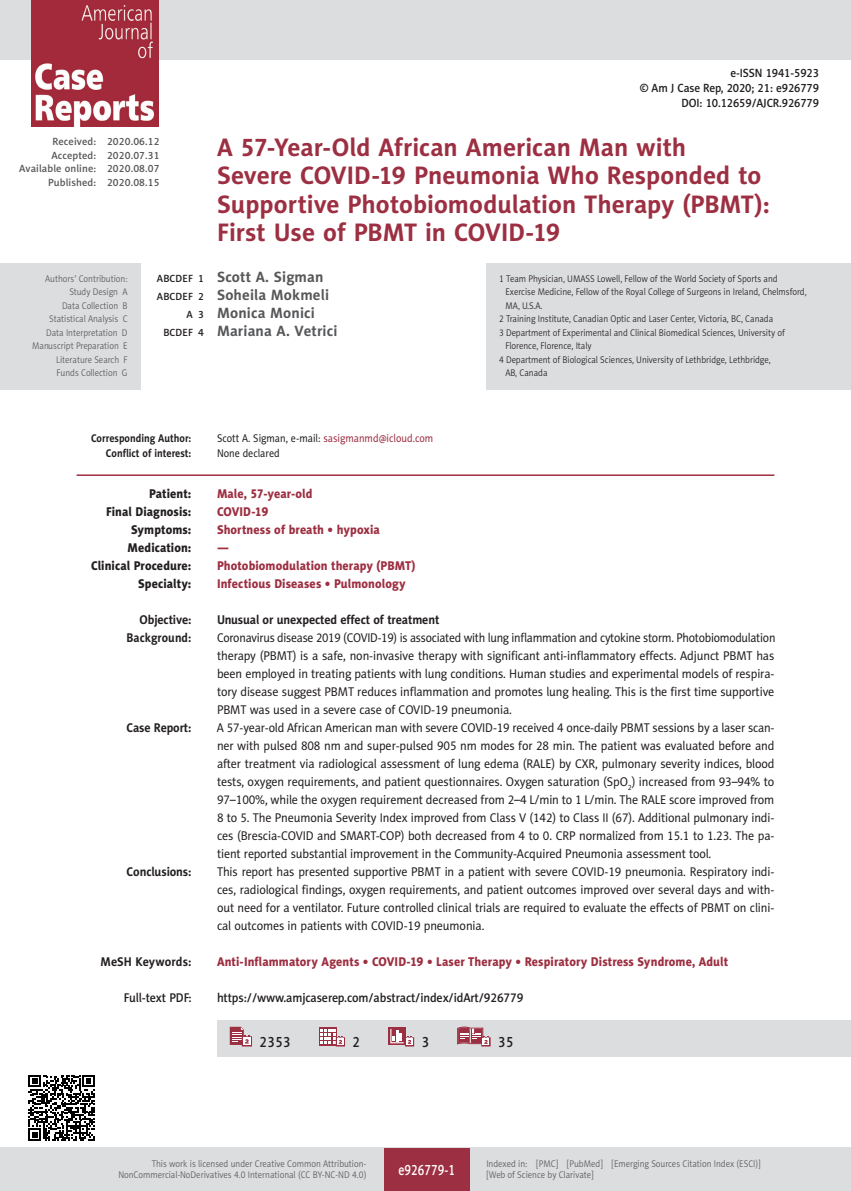
<style>
.page{position:relative;width:851px;height:1191px;background:#fff}
.page>*{position:absolute;margin:0;border:0;box-sizing:border-box;transform-origin:0 0}
.AJCR_Tytul{font:700 25.5px/28.5px "Naomi Sans EFN";color:#9d2f42}
.AJCR_Autorzy{font:700 15px "Naomi Sans EFN";letter-spacing:.01em;color:#57585a}
.AJCR_e-PAGINA{font:15px "Naomi Sans EFN Medium";color:#fff;scale:.8 1}
.AJCR_dane{font:15px "Naomi Sans EFN Medium";letter-spacing:.03em;color:#231f20;scale:.9 1}
.AJCR_Summary_body{font:12.75px/18px "Naomi Sans EFN";letter-spacing:-.01em;color:#231f20;text-align:justify;scale:.94 1}
.AJCR_Summary_body-2{font:12.75px/18px "Naomi Sans EFN";letter-spacing:-.01em;color:#231f20;text-align:justify;scale:.92 1}
.AJCR_Summary_body-3{font:12.75px/18px "Naomi Sans EFN";letter-spacing:-.01em;color:#231f20;text-align:justify;scale:.95 1}
.AJCR_keywords{font:12.75px "Naomi Sans EFN Heavy";letter-spacing:.005em;color:#9d2f42;scale:.95 1}
.AJCR_keywords-2{font:12.75px "Naomi Sans EFN Heavy";letter-spacing:.005em;color:#231f20;scale:.95 1}
.AJCR_full_text_pdf{font:12.75px "Naomi Sans EFN Medium";letter-spacing:-.01em;color:#231f20;scale:.95 1}
.AJCR_Summary_body-4{font:700 12.75px "Naomi Sans EFN";letter-spacing:-.01em;color:#231f20;scale:.95 1}
.AJCR_keywords-3{font:700 12.75px "Naomi Sans EFN";letter-spacing:.005em;color:#231f20;scale:.95 1}
.AJCR_Summary_body-5{font:700 12.75px "Naomi Sans EFN";letter-spacing:-.01em;color:#231f20;scale:.92 1}
.AJCR_Summary_body-6{font:700 12.75px "Naomi Sans EFN";letter-spacing:-.01em;color:#231f20;scale:.94 1}
.AJCR_full_text_pdf-2{font:12px "Naomi Sans EFN Medium";letter-spacing:-.01em;color:#231f20;scale:.95 1}
.AJCR_Adres{font:11.25px "Naomi Sans EFN";color:#231f20;scale:.9 1}
.AJCR_Adres-2{font:700 11.25px "Naomi Sans EFN";color:#231f20;scale:.9 1}
.t1{font:10.5px "Naomi Sans EFN Medium";letter-spacing:.01em;color:#57585a}
.AJCR_Afiliacja{font:9.75px/13.5px "Naomi Sans EFN Light";color:#231f20;scale:.9 1}
.t2{font:9.75px/11.2px "Naomi Sans EFN Light";color:#57585a;scale:.9 1}
.s1{font-family:"Naomi Sans EFN Medium";font-weight:400;font-size:10.5px;color:#231f20}
.s2{color:#9d2f42}
</style>
<div class="page">
<div style="left:217px;top:1020px;width:633px;height:36px;background:#dcdddf"></div>
<svg style="left:230px;top:1026px;width:22px;height:20px"></svg>
<div style="left:319px;top:1027px;width:17px;height:18px;background:#9d2f42"></div>
<svg style="left:320px;top:1028px;width:25px;height:18px"></svg>
<div style="left:388px;top:1027px;width:18px;height:18px;background:#9d2f42"></div>
<svg style="left:390px;top:1029px;width:24px;height:17px"></svg>
<svg style="left:457px;top:1026px;width:33px;height:20px"></svg>
<hr style="left:77px;top:474px;width:697px;height:2px;background:#9d2f42">
<div style="left:0;top:264px;width:140px;height:126px;background:#dcdddf"></div>
<div style="left:486px;top:264px;width:364px;height:126px;background:#dcdddf"></div>
<svg style="left:28px;top:1075px;width:67px;height:66px"></svg>
<div style="left:0;top:0;width:850px;height:60px;background:#dcdddf"></div>
<img style="left:32px;top:0;width:127px;height:127px">
<div style="left:0;top:1148px;width:850px;height:43px;background:#dcdddf"></div>
<div style="left:384px;top:1147px;width:85px;height:43px;background:#9d2f42"></div>
<p class="AJCR_full_text_pdf-2" style="left:730px;top:66px;width:95px">e-ISSN 1941-5923</p>
<p class="AJCR_full_text_pdf-2" style="left:639px;top:81px;width:190px">© Am J Case Rep, 2020; 21: e926779</p>
<p class="AJCR_full_text_pdf-2" style="left:681px;top:96px;width:146px">DOI: 10.12659/AJCR.926779</p>
<p class="AJCR_Tytul" style="left:217px;top:133px;width:554px">A 57-Year-Old African American Man with<br>Severe COVID-19 Pneumonia Who Responded to Supportive Photobiomodulation Therapy (PBMT):<br>First Use of PBMT in COVID-19</p>
<p class="AJCR_Autorzy" style="left:157px;top:268px;width:168px"><span class="s1">ABCDEF 1</span> Scott A. Sigman</p>
<p class="AJCR_Autorzy" style="left:157px;top:286px;width:174px"><span class="s1">ABCDEF 2</span> Soheila Mokmeli</p>
<p class="AJCR_Autorzy" style="left:186px;top:304px;width:130px"><span class="s1">A 3</span> Monica Monici</p>
<p class="AJCR_Autorzy" style="left:163px;top:322px;width:175px"><span class="s1">BCDEF 4</span> Mariana A. Vetrici</p>
<p class="t1" style="left:52px;top:136px;width:109px">Received: 2020.06.12</p>
<p class="t1" style="left:51px;top:149px;width:110px">Accepted: 2020.07.31</p>
<p class="t1" style="left:19px;top:163px;width:142px">Available online: 2020.08.07</p>
<p class="t1" style="left:48px;top:176px;width:113px">Published: 2020.08.15</p>
<p class="t2" style="left:45px;top:273px;width:93px">Authors’ Contribution:</p>
<p class="t2" style="left:69px;top:286px;width:66px">Study Design A</p>
<p class="t2" style="left:62px;top:300px;width:74px">Data Collection B</p>
<p class="t2" style="left:49px;top:313px;width:89px">Statistical Analysis C</p>
<p class="t2" style="left:46px;top:327px;width:92px">Data Interpretation D</p>
<p class="t2" style="left:32px;top:340px;width:107px">Manuscript Preparation E</p>
<p class="t2" style="left:56px;top:354px;width:81px">Literature Search F</p>
<p class="t2" style="left:57px;top:367px;width:80px">Funds Collection G</p>
<p class="AJCR_Afiliacja" style="left:505px;top:272px;width:336px;text-indent:-6px">1 Team Physician, UMASS Lowell, Fellow of the World Society of Sports and<br>Exercise Medicine, Fellow of the Royal College of Surgeons in Ireland, Chelmsford,<br>MA, U.S.A.</p>
<p class="AJCR_Afiliacja" style="left:499px;top:312px;width:306px">2 Training Institute, Canadian Optic and Laser Center, Victoria, BC, Canada</p>
<p class="AJCR_Afiliacja" style="left:505px;top:326px;width:312px;text-indent:-6px">3 Department of Experimental and Clinical Biomedical Sciences, University of<br>Florence, Florence, Italy</p>
<p class="AJCR_Afiliacja" style="left:505px;top:353px;width:296px;text-indent:-6px">4 Department of Biological Sciences, University of Lethbridge, Lethbridge,<br>AB, Canada</p>
<p class="AJCR_Adres-2" style="left:91px;top:431px;width:113px">Corresponding Author:</p>
<p class="AJCR_Adres" style="left:217px;top:431px;width:242px">Scott A. Sigman, e-mail: <span class="s2">sasigmanmd@icloud.com</span></p>
<p class="AJCR_Adres-2" style="left:106px;top:447px;width:97px">Conflict of interest:</p>
<p class="AJCR_Adres" style="left:217px;top:447px;width:71px">None declared</p>
<p class="AJCR_keywords-2" style="left:149px;top:486px;width:46px">Patient:</p>
<p class="AJCR_keywords" style="left:217px;top:486px;width:102px">Male, 57-year-old</p>
<p class="AJCR_keywords-2" style="left:106px;top:504px;width:91px">Final Diagnosis:</p>
<p class="AJCR_keywords" style="left:217px;top:504px;width:56px">COVID-19</p>
<p class="AJCR_keywords-2" style="left:131px;top:522px;width:65px">Symptoms:</p>
<p class="AJCR_keywords" style="left:217px;top:522px;width:173px">Shortness of breath • hypoxia</p>
<p class="AJCR_keywords-2" style="left:128px;top:540px;width:69px">Medication:</p>
<p class="AJCR_keywords" style="left:217px;top:540px;width:14px">—</p>
<p class="AJCR_keywords-2" style="left:91px;top:558px;width:107px">Clinical Procedure:</p>
<p class="AJCR_keywords" style="left:217px;top:558px;width:210px">Photobiomodulation therapy (PBMT)</p>
<p class="AJCR_keywords-2" style="left:138px;top:576px;width:58px">Specialty:</p>
<p class="AJCR_keywords" style="left:217px;top:576px;width:200px">Infectious Diseases • Pulmonology</p>
<p class="AJCR_Summary_body-4" style="left:139px;top:612px;width:56px">Objective:</p>
<p class="AJCR_Summary_body-4" style="left:217px;top:612px;width:235px">Unusual or unexpected effect of treatment</p>
<p class="AJCR_Summary_body-5" style="left:126px;top:630px;width:72px">Background:</p>
<p class="AJCR_Summary_body-2" style="left:217px;top:629px;width:608px">Coronavirus disease 2019 (COVID-19) is associated with lung inflammation and cytokine storm. Photobiomodulation therapy (PBMT) is a safe, non-invasive therapy with significant anti-inflammatory effects. Adjunct PBMT has been employed in treating patients with lung conditions. Human studies and experimental models of respira&shy;tory disease suggest PBMT reduces inflammation and promotes lung healing. This is the first time supportive PBMT was used in a severe case of COVID-19 pneumonia.</p>
<p class="AJCR_Summary_body-6" style="left:126px;top:720px;width:71px">Case Report:</p>
<p class="AJCR_Summary_body" style="left:217px;top:719px;width:594px">A 57-year-old African American man with severe COVID-19 received 4 once-daily PBMT sessions by a laser scan&shy;ner with pulsed 808 nm and super-pulsed 905 nm modes for 28 min. The patient was evaluated before and after treatment via radiological assessment of lung edema (RALE) by CXR, pulmonary severity indices, blood tests, oxygen requirements, and patient questionnaires. Oxygen saturation (SpO<sub>2</sub>) increased from 93–94% to 97–100%, while the oxygen requirement decreased from 2–4 L/min to 1 L/min. The RALE score improved from 8 to 5. The Pneumonia Severity Index improved from Class V (142) to Class II (67). Additional pulmonary indi&shy;ces (Brescia-COVID and SMART-COP) both decreased from 4 to 0. CRP normalized from 15.1 to 1.23. The pa&shy;tient reported substantial improvement in the Community-Acquired Pneumonia assessment tool.</p>
<p class="AJCR_Summary_body-4" style="left:127px;top:864px;width:70px">Conclusions:</p>
<p class="AJCR_Summary_body-3" style="left:217px;top:863px;width:588px">This report has presented supportive PBMT in a patient with severe COVID-19 pneumonia. Respiratory indi&shy;ces, radiological findings, oxygen requirements, and patient outcomes improved over several days and with&shy;out need for a ventilator. Future controlled clinical trials are required to evaluate the effects of PBMT on clini&shy;cal outcomes in patients with COVID-19 pneumonia.</p>
<p class="AJCR_keywords-3" style="left:100px;top:954px;width:97px">MeSH Keywords:</p>
<p class="AJCR_keywords" style="left:217px;top:954px;width:539px">Anti-Inflammatory Agents • COVID-19 • Laser Therapy • Respiratory Distress Syndrome, Adult</p>
<p class="AJCR_full_text_pdf" style="left:124px;top:990px;width:73px">Full-text PDF:</p>
<p class="AJCR_full_text_pdf" style="left:217px;top:990px;width:324px">https://www.amjcaserep.com/abstract/index/idArt/926779</p>
<p class="AJCR_dane" style="left:259px;top:1032px;width:36px">2353</p>
<p class="AJCR_dane" style="left:352px;top:1032px;width:10px">2</p>
<p class="AJCR_dane" style="left:421px;top:1032px;width:10px">3</p>
<p class="AJCR_dane" style="left:498px;top:1032px;width:19px">35</p>
<p class="t2" style="left:118px;top:1158px;width:277px;text-align:right">This work is licensed under Creative Common Attribution-<br>NonCommercial-NoDerivatives 4.0 International (CC BY-NC-ND 4.0)</p>
<p class="AJCR_e-PAGINA" style="left:398px;top:1160px;width:72px">e926779-1</p>
<p class="t2" style="left:486px;top:1158px;width:306px">Indexed in: [PMC] [PubMed] [Emerging Sources Citation Index (ESCI)] [Web of Science by Clarivate]</p>
</div>
